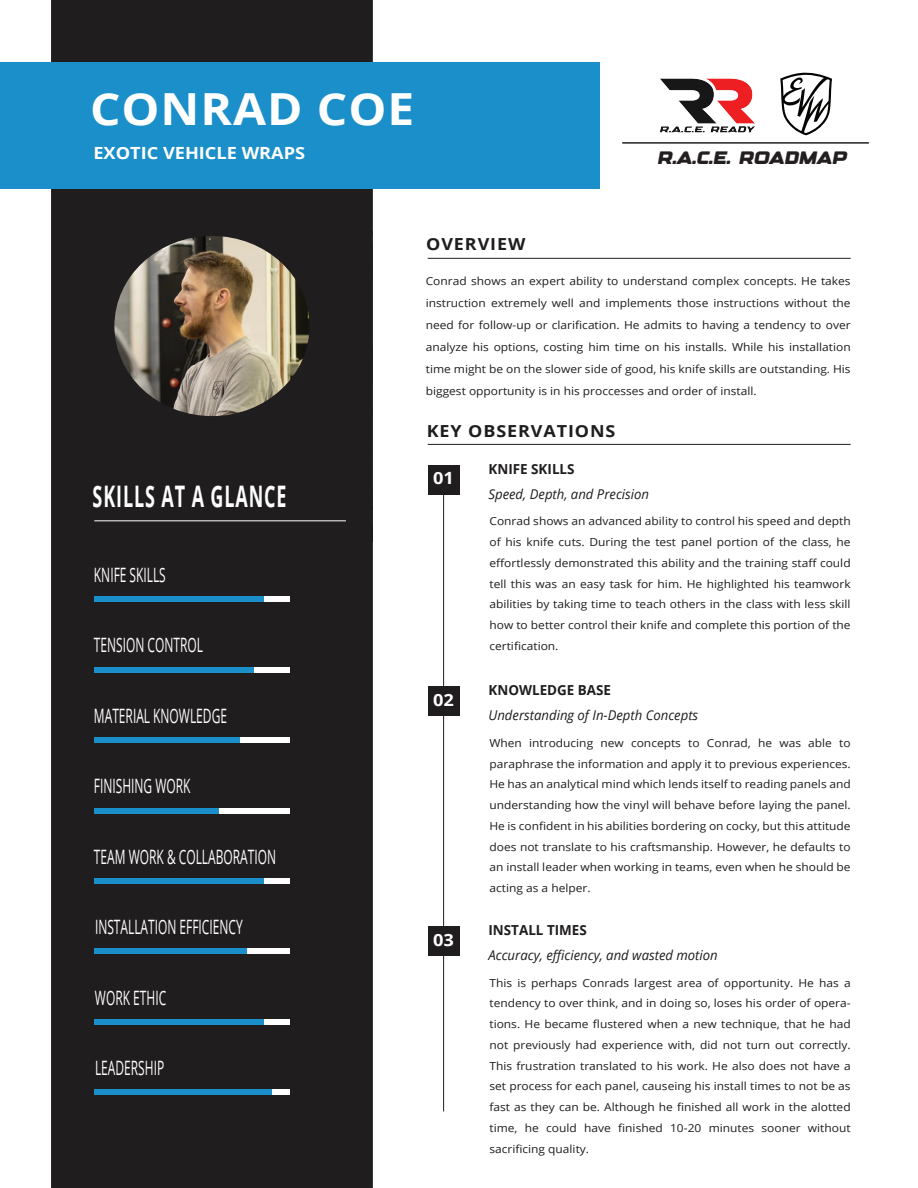
<style>
.page{position:relative;width:918px;height:1188px;background:#fff}
.page>*{position:absolute;margin:0;border:0;box-sizing:border-box;transform-origin:0 0}
.t1{font:700 44.25px "Open Sans";letter-spacing:.02em;color:#fff;scale:1.08 1}
.t2{font:700 29.7px "Open Sans";letter-spacing:.05em;color:#fff;scale:.6 1}
.t3{font:19.8px "Open Sans";color:#fff;scale:.6 1}
.t4{font:18px "Designer";color:#231f20}
.t5{font:700 16.8px "Open Sans";color:#fff;scale:1.08 1}
.t6{font:700 16.65px "Open Sans";letter-spacing:.05em;color:#201d1e;scale:1.08 1}
.t7{font:700 13.8px "Open Sans";color:#201d1e}
.t8{font:13.8px "Open Sans";color:#fff;scale:1.08 1}
.t9{font:italic 13.5px "Open Sans";color:#201d1e}
.t10{font:11.1px/20.7px "Open Sans";color:#201d1e;text-align:justify;scale:1.08 1}
.t11{font:11.1px "Open Sans";color:#fff;scale:1.08 1}
</style>
<div class="page">
<svg style="left:51px;top:0;width:322px;height:1188px;background:#292625"></svg>
<div style="left:94px;top:596px;width:196px;height:6px;background:#fff"></div>
<div style="left:94px;top:596px;width:170px;height:6px;background:#1b8fc9"></div>
<div style="left:94px;top:667px;width:196px;height:5px;background:#fff"></div>
<div style="left:94px;top:667px;width:160px;height:5px;background:#1b8fc9"></div>
<div style="left:94px;top:737px;width:196px;height:6px;background:#fff"></div>
<div style="left:94px;top:737px;width:146px;height:6px;background:#1b8fc9"></div>
<div style="left:94px;top:808px;width:196px;height:5px;background:#fff"></div>
<div style="left:94px;top:808px;width:124px;height:5px;background:#1b8fc9"></div>
<div style="left:94px;top:878px;width:196px;height:6px;background:#fff"></div>
<div style="left:94px;top:878px;width:170px;height:6px;background:#1b8fc9"></div>
<div style="left:94px;top:949px;width:196px;height:5px;background:#fff"></div>
<div style="left:94px;top:949px;width:152px;height:5px;background:#1b8fc9"></div>
<div style="left:94px;top:1019px;width:196px;height:6px;background:#fff"></div>
<div style="left:94px;top:1019px;width:170px;height:6px;background:#1b8fc9"></div>
<div style="left:94px;top:1090px;width:196px;height:5px;background:#fff"></div>
<div style="left:94px;top:1090px;width:178px;height:5px;background:#1b8fc9"></div>
<div style="left:428px;top:465px;width:31px;height:29px;background:#201d1e"></div>
<div style="left:428px;top:687px;width:31px;height:29px;background:#201d1e"></div>
<div style="left:428px;top:927px;width:31px;height:29px;background:#201d1e"></div>
<hr style="left:443px;top:465px;width:1px;height:646px;background:#201d1e">
<div style="left:0;top:62px;width:600px;height:127px;background:#1b8fc9"></div>
<hr style="left:428px;top:444px;width:423px;height:1px;background:#201d1e">
<hr style="left:428px;top:258px;width:423px;height:1px;background:#201d1e">
<hr style="left:94px;top:521px;width:252px;height:1px;background:#fff">
<svg style="left:780px;top:72px;width:52px;height:63px"></svg>
<img style="left:660px;top:78px;width:95px;height:55px">
<hr style="left:622px;top:142px;width:247px;height:2px;background:#231f20">
<h1 class="t1" style="left:90px;top:78px;width:302px">CONRAD COE</h1>
<h3 class="t5" style="left:93px;top:141px;width:198px">EXOTIC VEHICLE WRAPS</h3>
<h3 class="t4" style="left:658px;top:145px;width:191px">R.A.C.E. ROADMAP</h3>
<h2 class="t2" style="left:93px;top:475px;width:325px">SKILLS AT A GLANCE</h2>
<h3 class="t3" style="left:94px;top:561px;width:121px">KNIFE SKILLS</h3>
<p class="t11" style="left:93px;top:575px;width:71px">Address Here</p>
<p class="t8" style="left:93px;top:631px;width:76px">MASTER OF</p>
<h3 class="t3" style="left:94px;top:632px;width:183px">TENSION CONTROL</h3>
<p class="t11" style="left:93px;top:700px;width:71px">Address Here</p>
<h3 class="t3" style="left:94px;top:702px;width:223px">MATERIAL KNOWLEDGE</h3>
<h3 class="t3" style="left:94px;top:773px;width:163px">FINISHING WORK</h3>
<h3 class="t3" style="left:94px;top:843px;width:305px">TEAM WORK &amp; COLLABORATION</h3>
<h3 class="t3" style="left:95px;top:914px;width:248px">INSTALLATION EFFICIENCY</h3>
<h3 class="t3" style="left:95px;top:984px;width:120px">WORK ETHIC</h3>
<h3 class="t3" style="left:95px;top:1055px;width:117px">LEADERSHIP</h3>
<h3 class="t6" style="left:426px;top:232px;width:93px">OVERVIEW</h3>
<p class="t10" style="left:426px;top:269px;width:395px;line-height:22px">Conrad shows an expert ability to understand complex concepts. He takes instruction extremely well and implements those instructions without the need for follow-up or clarification. He admits to having a tendency to over analyze his options, costing him time on his installs. While his installation time might be on the slower side of good, his knife skills are outstanding. His biggest opportunity is in his proccesses and order of install.</p>
<h3 class="t6" style="left:427px;top:419px;width:176px">KEY OBSERVATIONS</h3>
<h3 class="t5" style="left:433px;top:466px;width:21px">01</h3>
<h3 class="t5" style="left:433px;top:688px;width:21px">02</h3>
<h3 class="t5" style="left:433px;top:928px;width:21px">03</h3>
<p class="t7" style="left:489px;top:459px;width:88px">KNIFE SKILLS</p>
<p class="t9" style="left:489px;top:485px;width:162px">Speed, Depth, and Precision</p>
<p class="t10" style="left:489px;top:511px;width:336px">Conrad shows an advanced ability to control his speed and depth of his knife cuts. During the test panel portion of the class, he effortlessly demonstrated this ability and the training staff could tell this was an easy task for him. He highlighted his teamwork abilities by taking time to teach others in the class with less skill how to better control their knife and complete this portion of the certification.</p>
<p class="t7" style="left:489px;top:681px;width:124px">KNOWLEDGE BASE</p>
<p class="t9" style="left:489px;top:706px;width:211px">Understanding of In-Depth Concepts</p>
<p class="t10" style="left:489px;top:732px;width:336px">When introducing new concepts to Conrad, he was able to paraphrase the information and apply it to previous experiences.<br>He has an analytical mind which lends itself to reading panels and understanding how the vinyl will behave before laying the panel.<br>He is confident in his abilities bordering on cocky, but this attitude does not translate to his craftsmanship. However, he defaults to an install leader when working in teams, even when he should be acting as a helper.</p>
<p class="t7" style="left:489px;top:920px;width:100px">INSTALL TIMES</p>
<p class="t9" style="left:489px;top:946px;width:231px">Accuracy, efficiency, and wasted motion</p>
<p class="t10" style="left:489px;top:972px;width:336px">This is perhaps Conrads largest area of opportunity. He has a tendency to over think, and in doing so, loses his order of opera&shy;tions. He became flustered when a new technique, that he had not previously had experience with, did not turn out correctly.<br>This frustration translated to his work. He also does not have a set process for each panel, causeing his install times to not be as fast as they can be. Although he finished all work in the alotted time, he could have finished 10-20 minutes sooner without sacrificing quality.</p>
</div>
